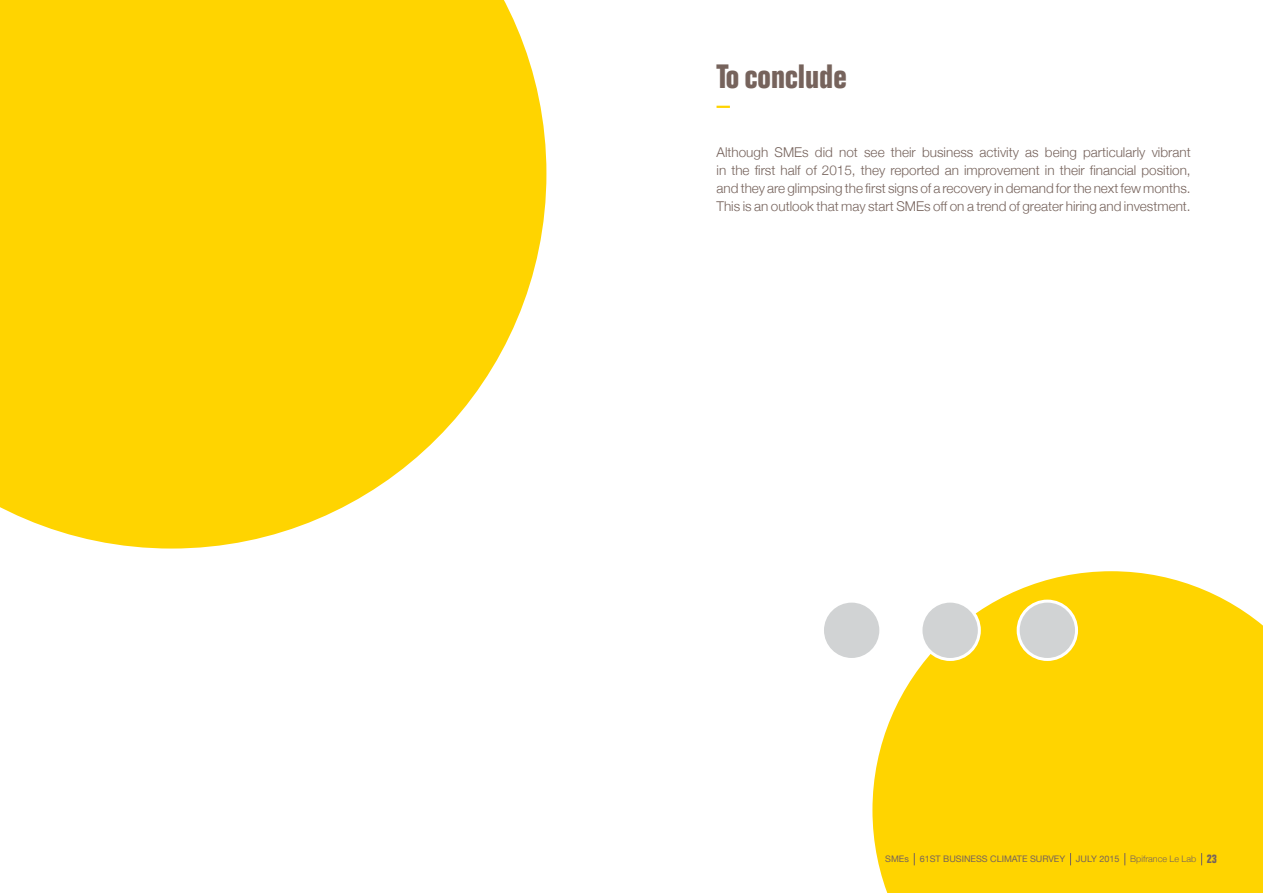
<style>
.page{position:relative;width:1263px;height:893px;background:#fff}
.page>*{position:absolute;margin:0;border:0;box-sizing:border-box;transform-origin:0 0}
.t1{font:700 condensed 33px "Folio";color:#76635c}
.t2{font:300 13.5px/18px "Helvetica Neue";color:#76635c;text-align:justify}
.t3{font:9px "Helvetica Neue";color:#76635c}
.s1{font-weight:300}
.s2{font-family:"Folio";font-weight:700;font-stretch:condensed;font-size:12px}
</style>
<div class="page">
<svg style="left:872px;top:571px;width:391px;height:322px;background:#fed81d"></svg>
<svg style="left:0;top:0;width:546px;height:549px;background:#ffd91d"></svg>
<svg style="left:914px;top:853px;width:1px;height:12px"></svg>
<svg style="left:1070px;top:853px;width:1px;height:12px"></svg>
<svg style="left:1124px;top:853px;width:1px;height:12px"></svg>
<svg style="left:1201px;top:853px;width:1px;height:12px"></svg>
<svg style="left:716px;top:106px;width:14px;height:2px"></svg>
<div style="left:822px;top:601px;width:59px;height:58px;background:#d1d3d4;border-radius:50%"></div>
<div style="left:821px;top:600px;width:61px;height:61px;border:3px solid #fff;border-radius:50%"></div>
<div style="left:921px;top:601px;width:58px;height:58px;background:#d1d3d4;border-radius:50%"></div>
<div style="left:919px;top:600px;width:62px;height:61px;border:3px solid #fff;border-radius:50%"></div>
<div style="left:1018px;top:601px;width:58px;height:58px;background:#d1d3d4;border-radius:50%"></div>
<div style="left:1017px;top:600px;width:61px;height:61px;border:3px solid #fff;border-radius:50%"></div>
<h1 class="t1" style="left:716px;top:59px;width:132px">To conclude</h1>
<p class="t2" style="left:716px;top:143px;width:476px">Although SMEs did not see their business activity as being particularly vibrant in the first half of 2015, they reported an improvement in their financial position, and they are glimpsing the first signs of a recovery in demand for the next few months.<br>This is an outlook that may start SMEs off on a trend of greater hiring and investment.</p>
<p class="t3" style="left:885px;top:854px;width:333px">SMEs 61ST BUSINESS CLIMATE SURVEY JULY 2015 <span class="s1">Bpifrance Le Lab</span> <span class="s2">23</span></p>
</div>
